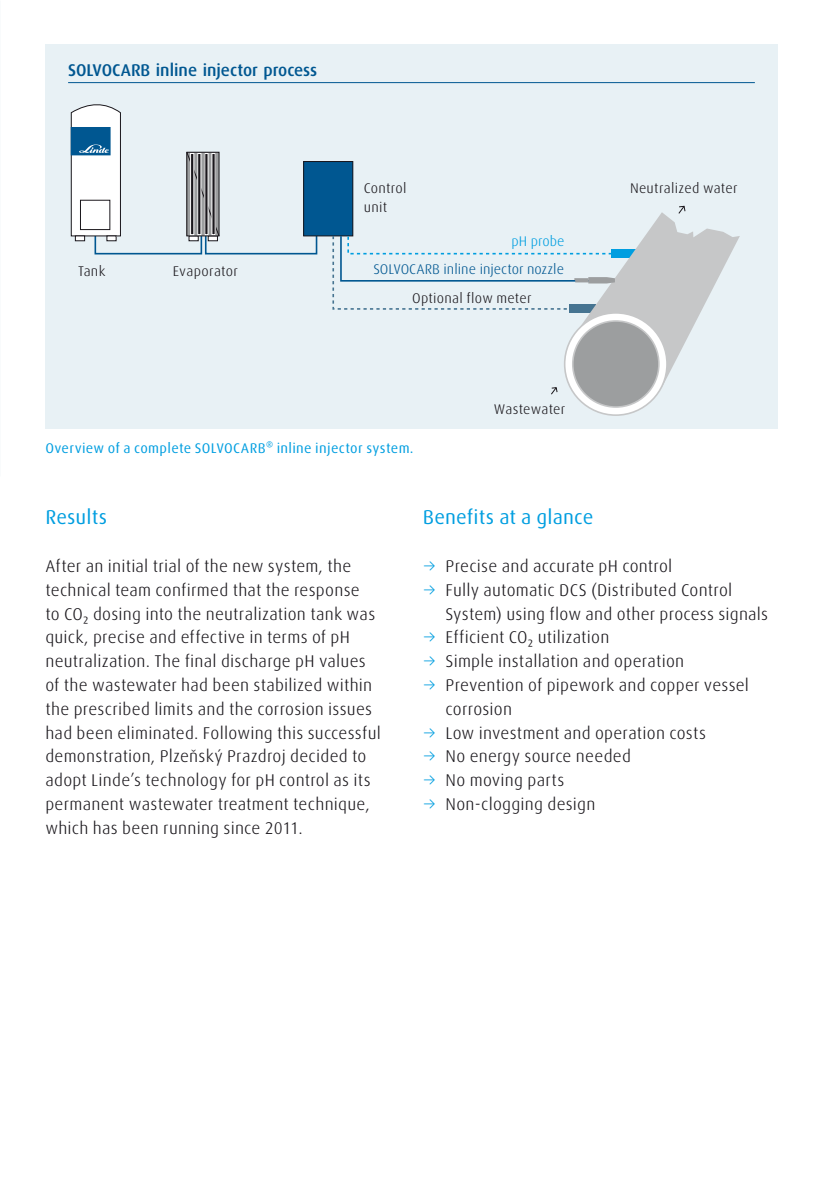
<style>
.page{position:relative;width:823px;height:1191px;background:#fff}
.page>*{position:absolute;margin:0;border:0;box-sizing:border-box;transform-origin:0 0}
.t1{font:20px "Linde Dax Global";letter-spacing:.005em;color:#009ee0}
.t2{font:300 17px/23.8px "Linde Dax Global";letter-spacing:.01em;color:#1a171c}
.t3{font:500 17px "Linde Dax Global";color:#005791}
.t4{font:300 14px/19.6px "Linde Dax Global";letter-spacing:.02em;color:#1a171c}
.t5{font:14px "Linde Dax Global";letter-spacing:.02em;color:#009ee0}
.t6{font:300 14px "Linde Dax Global";color:#005791}
.t7{font:300 14px "Linde Dax Global";color:#009ee0}
.s1{color:#009ee0}
</style>
<div class="page">
<div style="left:45px;top:44px;width:732px;height:385px;background:#e8f1f5"></div>
<hr style="left:68px;top:82px;width:686px;height:1px;background:#005791">
<div style="left:205px;top:235px;width:112px;height:19px;border:2px solid #005791"></div>
<div style="left:94px;top:235px;width:108px;height:19px;border:2px solid #005791"></div>
<div style="left:303px;top:161px;width:49px;height:75px;background:#005791"></div>
<div style="left:303px;top:161px;width:50px;height:75px;border:1px solid #1a171c"></div>
<div style="left:189px;top:236px;width:9px;height:5px;background:#fff"></div>
<div style="left:208px;top:236px;width:9px;height:5px;background:#fff"></div>
<div style="left:208px;top:235px;width:10px;height:6px;border:1px solid #1a171c"></div>
<svg style="left:188px;top:154px;width:29px;height:80px"></svg>
<div style="left:211px;top:153px;width:4px;height:82px;border:1px solid #fff"></div>
<div style="left:186px;top:152px;width:33px;height:84px;border:1px solid #1a171c"></div>
<div style="left:197px;top:153px;width:4px;height:82px;border:1px solid #fff"></div>
<div style="left:190px;top:153px;width:4px;height:82px;border:1px solid #fff"></div>
<svg style="left:564px;top:313px;width:102px;height:102px"></svg>
<div style="left:572px;top:321px;width:86px;height:86px;background:#9c9e9f;border-radius:50%"></div>
<div style="left:75px;top:236px;width:10px;height:5px;background:#fff"></div>
<div style="left:75px;top:235px;width:10px;height:6px;border:1px solid #1a171c"></div>
<div style="left:107px;top:236px;width:9px;height:5px;background:#fff"></div>
<svg style="left:70px;top:104px;width:51px;height:133px;background:#c7d4de"></svg>
<svg style="left:331px;top:205px;width:408px;height:190px"></svg>
<p class="t3" style="left:68px;top:61px;width:250px">SOLVOCARB inline injector process</p>
<p class="t4" style="left:78px;top:261px;width:29px">Tank</p>
<p class="t4" style="left:173px;top:261px;width:67px">Evaporator</p>
<p class="t4" style="left:363px;top:178px;width:44px">Control unit</p>
<p class="t4" style="left:629px;top:178px;width:109px">Neutralized water</p>
<p class="t7" style="left:511px;top:233px;width:55px">pH probe</p>
<p class="t6" style="left:373px;top:261px;width:192px">SOLVOCARB inline injector nozzle</p>
<p class="t4" style="left:412px;top:288px;width:121px">Optional flow meter</p>
<p class="t4" style="left:493px;top:400px;width:73px">Wastewater</p>
<p class="t5" style="left:45px;top:440px;width:369px">Overview of a complete SOLVOCARB® inline injector system.</p>
<p class="t1" style="left:45px;top:506px;width:63px">Results</p>
<p class="t2" style="left:45px;top:554px;width:337px">After an initial trial of the new system, the technical team confirmed that the response<br>to CO₂ dosing into the neutralization tank was quick, precise and effective in terms of pH neutralization. The final discharge pH values of the wastewater had been stabilized within the prescribed limits and the corrosion issues had been eliminated. Following this successful demonstration, Plzeňský Prazdroj decided to adopt Linde’s technology for pH control as its permanent wastewater treatment technique, which has been running since 2011.</p>
<p class="t1" style="left:422px;top:506px;width:172px">Benefits at a glance</p>
<p class="t2" style="left:422px;top:554px;width:251px"><span class="s1">→</span> Precise and accurate pH control</p>
<p class="t2" style="left:445px;top:578px;width:324px;text-indent:-23px"><span class="s1">→</span> Fully automatic DCS (Distributed Control<br>System) using flow and other process signals</p>
<p class="t2" style="left:422px;top:625px;width:188px"><span class="s1">→</span> Efficient CO₂ utilization</p>
<p class="t2" style="left:422px;top:649px;width:263px"><span class="s1">→</span> Simple installation and operation</p>
<p class="t2" style="left:445px;top:673px;width:305px;text-indent:-23px"><span class="s1">→</span> Prevention of pipework and copper vessel corrosion</p>
<p class="t2" style="left:422px;top:721px;width:284px"><span class="s1">→</span> Low investment and operation costs</p>
<p class="t2" style="left:422px;top:744px;width:210px"><span class="s1">→</span> No energy source needed</p>
<p class="t2" style="left:422px;top:768px;width:143px"><span class="s1">→</span> No moving parts</p>
<p class="t2" style="left:422px;top:792px;width:174px"><span class="s1">→</span> Non-clogging design</p>
</div>
